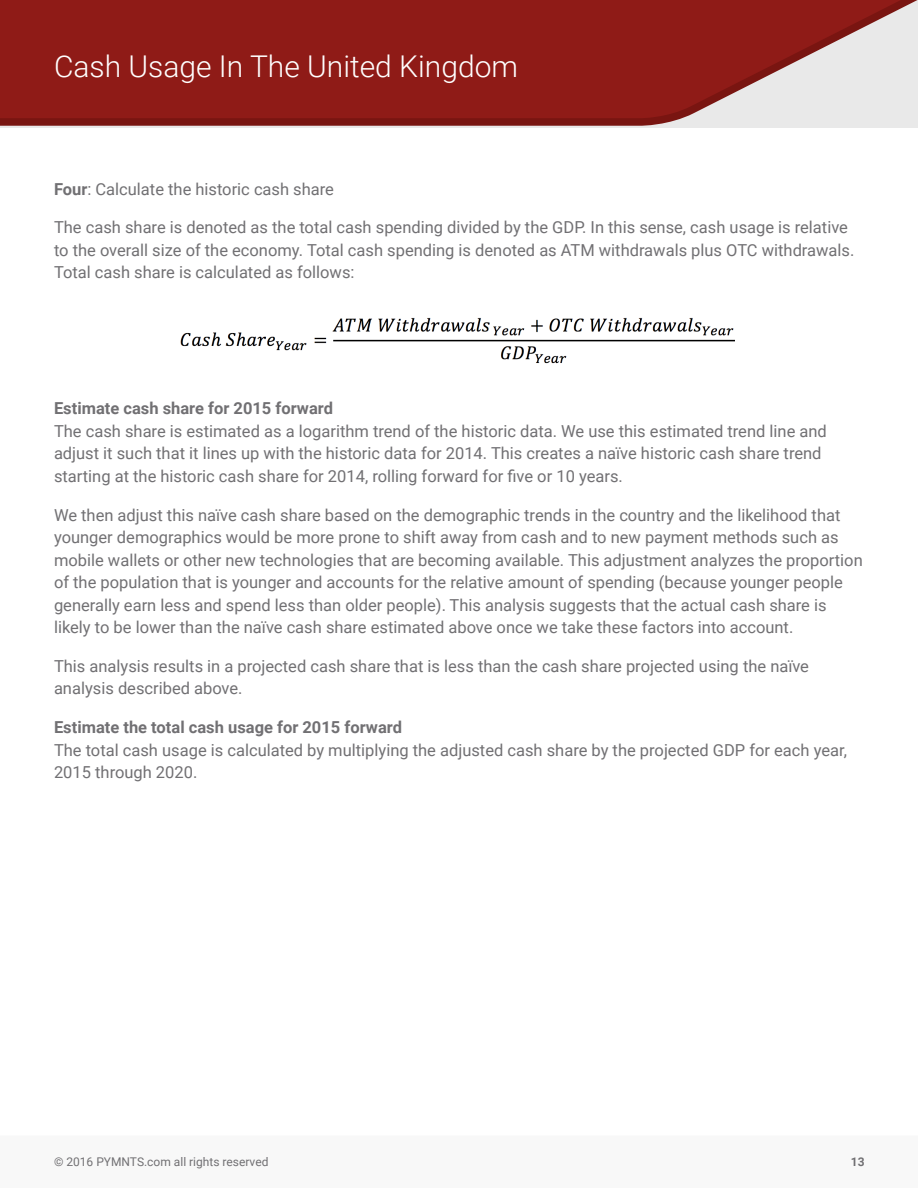
<style>
.page{position:relative;width:918px;height:1188px;background:#fff}
.page>*{position:absolute;margin:0;border:0;box-sizing:border-box;transform-origin:0 0}
.t1{font:300 30px "Roboto";color:#fff}
.t2{font:16.5px/22.5px "Roboto";color:#717073}
.t3{font:700 16.5px "Roboto";color:#717073}
.t4{font:12px "Roboto";color:#717073}
.t5{font:700 12px "Roboto";color:#717073}
.s1{font-weight:700}
</style>
<div class="page">
<svg style="left:0;top:0;width:918px;height:128px;background:#9b3936"></svg>
<div style="left:0;top:1136px;width:918px;height:52px;background:#f8f8f8"></div>
<img style="left:180px;top:317px;width:555px;height:47px">
<h1 class="t1" style="left:54px;top:45px;width:466px">Cash Usage In The United Kingdom</h1>
<p class="t2" style="left:54px;top:177px;width:282px"><span class="s1">Four</span>: Calculate the historic cash share</p>
<p class="t2" style="left:54px;top:216px;width:802px">The cash share is denoted as the total cash spending divided by the GDP. In this sense, cash usage is relative to the overall size of the economy. Total cash spending is denoted as ATM withdrawals plus OTC withdrawals.<br>Total cash share is calculated as follows:</p>
<p class="t3" style="left:54px;top:397px;width:281px">Estimate cash share for 2015 forward</p>
<p class="t2" style="left:54px;top:419px;width:774px">The cash share is estimated as a logarithm trend of the historic data. We use this estimated trend line and adjust it such that it lines up with the historic data for 2014. This creates a naïve historic cash share trend starting at the historic cash share for 2014, rolling forward for five or 10 years.</p>
<p class="t2" style="left:54px;top:503px;width:810px">We then adjust this naïve cash share based on the demographic trends in the country and the likelihood that younger demographics would be more prone to shift away from cash and to new payment methods such as mobile wallets or other new technologies that are becoming available. This adjustment analyzes the proportion of the population that is younger and accounts for the relative amount of spending (because younger people generally earn less and spend less than older people). This analysis suggests that the actual cash share is likely to be lower than the naïve cash share estimated above once we take these factors into account.</p>
<p class="t2" style="left:54px;top:654px;width:757px">This analysis results in a projected cash share that is less than the cash share projected using the naïve analysis described above.</p>
<p class="t3" style="left:54px;top:716px;width:350px">Estimate the total cash usage for 2015 forward</p>
<p class="t2" style="left:54px;top:738px;width:794px">The total cash usage is calculated by multiplying the adjusted cash share by the projected GDP for each year,<br>2015 through 2020.</p>
<p class="t4" style="left:54px;top:1153px;width:216px">© 2016 PYMNTS.com all rights reserved</p>
<p class="t5" style="left:851px;top:1153px;width:15px">13</p>
</div>
